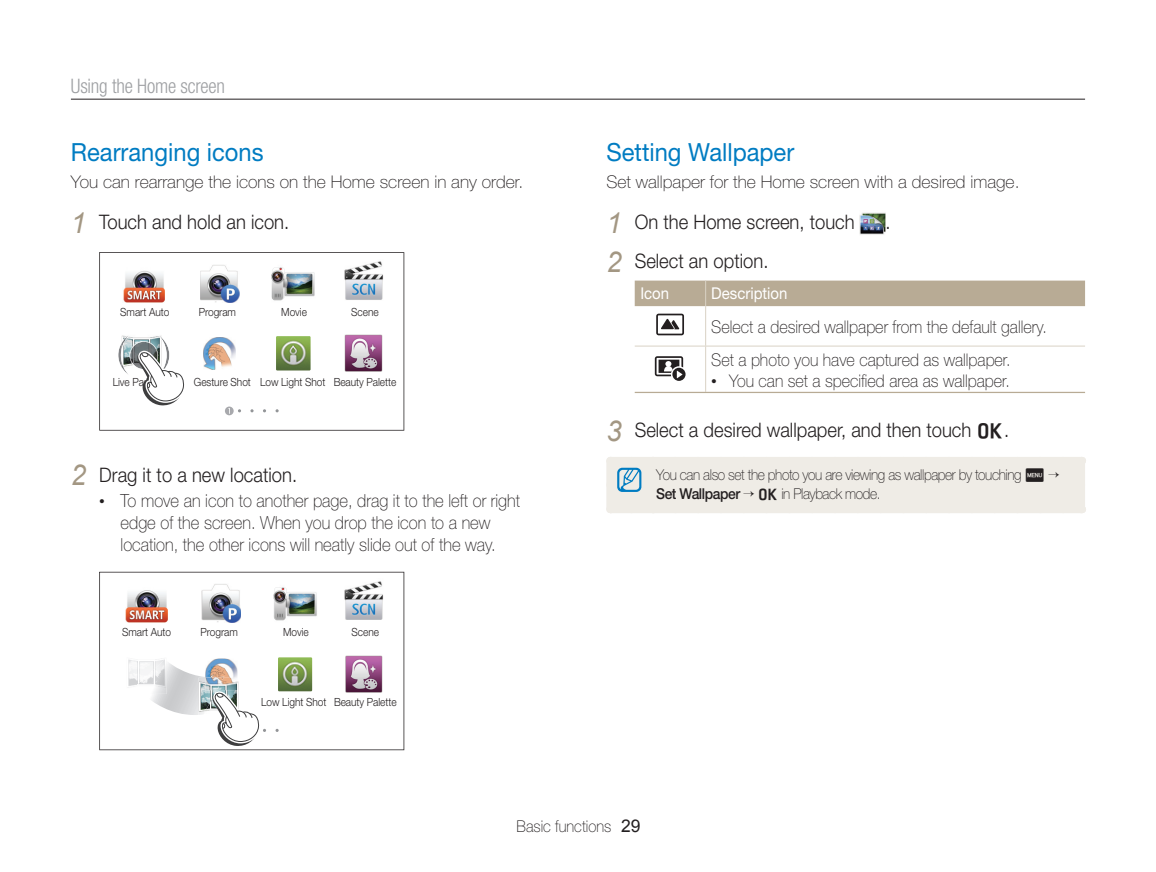
<style>
.page{position:relative;width:1156px;height:872px;background:#fff}
.page>*{position:absolute;margin:0;border:0;box-sizing:border-box;transform-origin:0 0}
.t1{font:25px "Helvetica Neue";color:#007cc2;scale:.95 1}
.t2{font:300 20px "Helvetica Neue";color:#231f20;scale:.92 1}
.t3{font:300 condensed 20px "Helvetica Neue";letter-spacing:-.01em;color:#9d9fa2;scale:.96 1}
.t4{font:100 18px/21.8px "Helvetica Neue";color:#231f20;text-align:center;scale:.92 1}
.t5{font:100 17.5px/33px "Helvetica Neue";color:#231f20;scale:.92 1}
.t6{font:100 17.5px "Helvetica Neue";color:#231f20}
.t7{font:100 16.25px "Helvetica Neue";color:#231f20;scale:.92 1}
.t8{font:16.25px "Helvetica Neue";color:#fff;scale:.92 1}
.t9{font:100 15px/18.8px "Helvetica Neue";letter-spacing:-.03em;color:#231f20;scale:.92 1}
.t10{font:300 11.25px "Helvetica Neue";letter-spacing:-.005em;color:#231f20;scale:.9 1}
.s1{font-family:"Arial";font-weight:400;font-style:italic;font-size:28.75px;color:#a39783}
.s2{font-family:"Arial";font-weight:400;font-size:16.25px}
.s3{font-family:"MV900";font-weight:400}
.s4{font-weight:500}
.s5{font-family:"Arial";font-weight:400;font-size:17.5px}
</style>
<div class="page">
<hr style="left:71px;top:99px;width:1013px;height:1px;background:#231f20">
<svg style="left:99px;top:252px;width:305px;height:178px"></svg>
<svg style="left:225px;top:406px;width:16px;height:9px"></svg>
<img style="left:123px;top:261px;width:42px;height:42px">
<img style="left:343px;top:259px;width:40px;height:41px">
<img style="left:200px;top:264px;width:39px;height:39px">
<img style="left:271px;top:262px;width:44px;height:43px">
<svg style="left:271px;top:267px;width:43px;height:33px"></svg>
<img style="left:276px;top:336px;width:34px;height:34px">
<img style="left:345px;top:335px;width:37px;height:37px">
<img style="left:203px;top:337px;width:33px;height:32px">
<svg style="left:118px;top:332px;width:67px;height:73px"></svg>
<svg style="left:99px;top:572px;width:305px;height:178px"></svg>
<img style="left:125px;top:580px;width:42px;height:42px">
<img style="left:343px;top:579px;width:41px;height:41px">
<img style="left:202px;top:583px;width:39px;height:39px">
<img style="left:273px;top:582px;width:44px;height:42px">
<svg style="left:273px;top:587px;width:43px;height:32px"></svg>
<img style="left:278px;top:657px;width:34px;height:34px">
<img style="left:345px;top:656px;width:37px;height:37px">
<img style="left:126px;top:654px;width:40px;height:40px">
<img style="left:135px;top:659px;width:31px;height:35px">
<img style="left:205px;top:658px;width:32px;height:2px">
<svg style="left:143px;top:660px;width:123px;height:86px"></svg>
<img style="left:859px;top:212px;width:26px;height:23px">
<div style="left:634px;top:280px;width:450px;height:26px;background:#b8ab95"></div>
<hr style="left:705px;top:306px;width:1px;height:40px;background:#d9d2c5">
<hr style="left:634px;top:346px;width:450px;height:1px;background:#d9d2c5">
<hr style="left:705px;top:346px;width:1px;height:46px;background:#d9d2c5">
<hr style="left:634px;top:392px;width:450px;height:1px;background:#b8ab95">
<svg style="left:656px;top:314px;width:28px;height:21px"></svg>
<svg style="left:672px;top:368px;width:13px;height:13px"></svg>
<svg style="left:654px;top:356px;width:29px;height:22px"></svg>
<div style="left:606px;top:457px;width:478px;height:56px;background:#efece6"></div>
<p class="t3" style="left:71px;top:79px;width:162px">Using the Home screen</p>
<h1 class="t1" style="left:71px;top:144px;width:204px">Rearranging icons</h1>
<p class="t6" style="left:71px;top:176px;width:454px">You can rearrange the icons on the Home screen in any order.</p>
<p class="t2" style="left:71px;top:214px;width:239px"><span class="s1">1</span> Touch and hold an icon.</p>
<p class="t10" style="left:120px;top:308px;width:56px">Smart Auto</p>
<p class="t10" style="left:199px;top:308px;width:43px">Program</p>
<p class="t10" style="left:351px;top:308px;width:32px">Scene</p>
<p class="t10" style="left:281px;top:308px;width:30px">Movie</p>
<p class="t10" style="left:113px;top:378px;width:73px">Live Panorama</p>
<p class="t10" style="left:194px;top:378px;width:226px">Gesture Shot Low Light Shot Beauty Palette</p>
<p class="t2" style="left:71px;top:467px;width:247px"><span class="s1">2</span> Drag it to a new location.</p>
<p class="t4" style="left:99px;top:491px;width:459px"><span class="s2">•</span> To move an icon to another page, drag it to the left or right edge of the screen. When you drop the icon to a new location, the other icons will neatly slide out of the way.</p>
<p class="t10" style="left:122px;top:628px;width:56px">Smart Auto</p>
<p class="t10" style="left:200px;top:628px;width:43px">Program</p>
<p class="t10" style="left:283px;top:628px;width:30px">Movie</p>
<p class="t10" style="left:351px;top:628px;width:32px">Scene</p>
<p class="t10" style="left:261px;top:698px;width:152px">Low Light Shot Beauty Palette</p>
<h1 class="t1" style="left:606px;top:144px;width:199px">Setting Wallpaper</h1>
<p class="t6" style="left:606px;top:176px;width:414px">Set wallpaper for the Home screen with a desired image.</p>
<p class="t2" style="left:606px;top:214px;width:271px"><span class="s1">1</span> On the Home screen, touch</p>
<p class="t2" style="left:885px;top:214px;width:7px">.</p>
<p class="t2" style="left:606px;top:253px;width:178px"><span class="s1">2</span> Select an option.</p>
<p class="t8" style="left:640px;top:287px;width:33px">Icon</p>
<p class="t8" style="left:711px;top:287px;width:84px">Description</p>
<p class="t5" style="left:711px;top:311px;width:366px">Select a desired wallpaper from the default gallery.<br>Set a photo you have captured as wallpaper.</p>
<p class="t5" style="left:711px;top:365px;width:326px"><span class="s2">•</span> You can set a specified area as wallpaper.</p>
<p class="t2" style="left:606px;top:423px;width:439px"><span class="s1">3</span> Select a desired wallpaper, and then touch <span class="s3">O</span>.</p>
<p class="t9" style="left:656px;top:467px;width:424px">You can also set the photo you are viewing as wallpaper by touching <span class="s3">M<br></span><span class="s4">Set Wallpaper</span> <span class="s3">O</span> in Playback mode.</p>
<p class="t7" style="left:516px;top:820px;width:136px">Basic functions <span class="s5">29</span></p>
</div>
